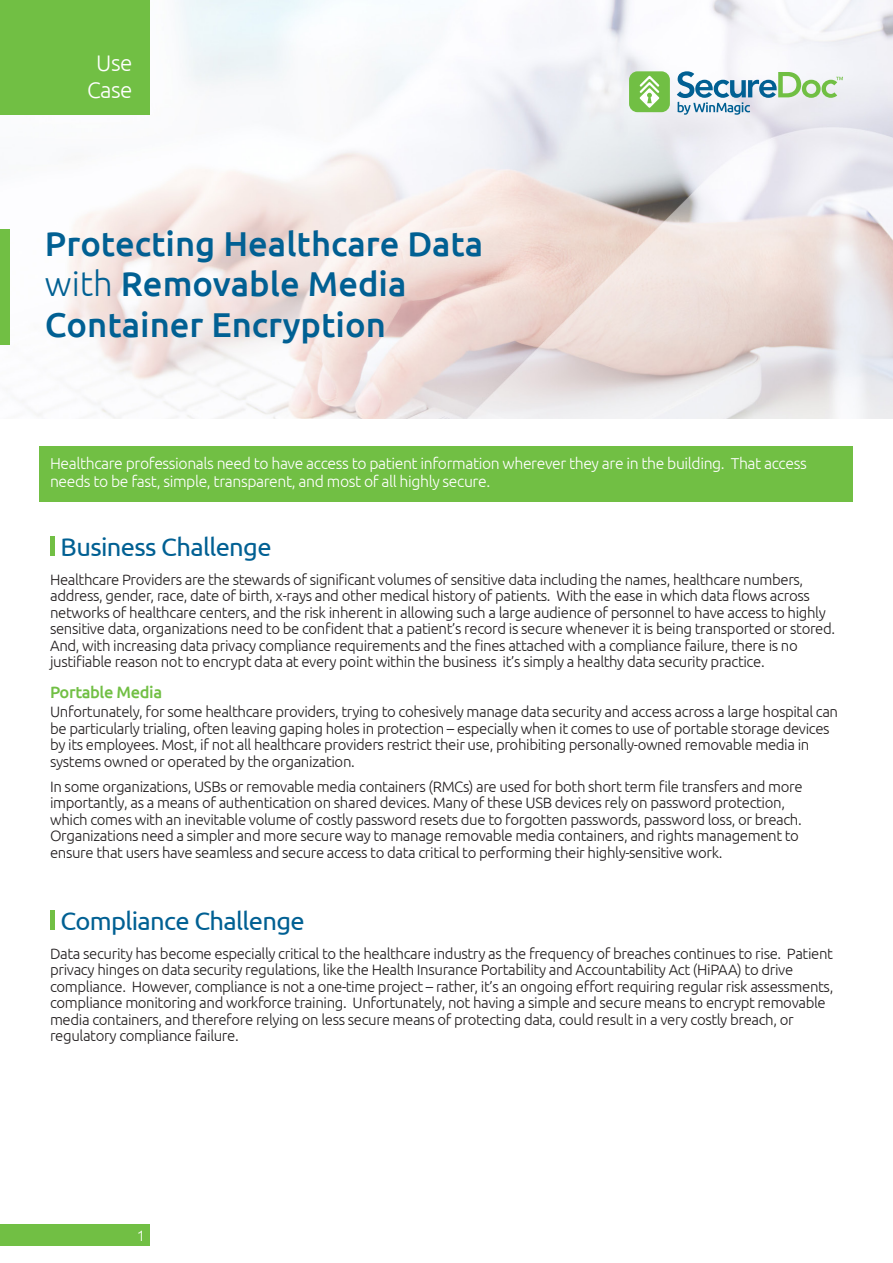
<style>
.page{position:relative;width:893px;height:1263px;background:#fff}
.page>*{position:absolute;margin:0;border:0;box-sizing:border-box;transform-origin:0 0}
.t1{font:500 34.5px/40.8px "Ubuntu";color:#016093}
.t2{font:25.5px "Ubuntu";letter-spacing:-.025em;color:#016093}
.t3{font:300 22.5px "Ubuntu";letter-spacing:-.025em;color:#fff}
.t4{font:500 16.5px "Ubuntu";letter-spacing:-.025em;color:#71bf44}
.t5{font:300 15.75px/18px "Ubuntu";letter-spacing:-.025em;color:#fff}
.t6{font:300 15px/16.5px "Ubuntu";letter-spacing:-.025em;color:#231f20}
.t7{font:300 15px "Ubuntu";color:#fff}
.s1{font-weight:300}
</style>
<div class="page">
<div style="left:39px;top:446px;width:813px;height:55px;background:#71bf44"></div>
<img style="left:0;top:0;width:893px;height:419px">
<div style="left:50px;top:537px;width:5px;height:19px;background:#71bf44"></div>
<div style="left:50px;top:910px;width:5px;height:19px;background:#71bf44"></div>
<div style="left:629px;top:71px;width:41px;height:41px;background:#71bf44;border-radius:8px"></div>
<svg style="left:640px;top:76px;width:19px;height:32px"></svg>
<svg style="left:677px;top:71px;width:166px;height:44px"></svg>
<div style="left:0;top:0;width:149px;height:115px;background:#71bf44"></div>
<div style="left:0;top:229px;width:10px;height:115px;background:#71bf44"></div>
<div style="left:0;top:1225px;width:149px;height:21px;background:#71bf44"></div>
<p class="t3" style="left:96px;top:49px;width:38px">Use</p>
<p class="t3" style="left:87px;top:76px;width:47px">Case</p>
<p class="t1" style="left:45px;top:222px;width:440px">Protecting Healthcare Data <span class="s1">with</span> Removable Media<br>Container Encryption</p>
<p class="t5" style="left:50px;top:454px;width:758px">Healthcare professionals need to have access to patient information wherever they are in the building. That access needs to be fast, simple, transparent, and most of all highly secure.</p>
<p class="t2" style="left:61px;top:531px;width:213px">Business Challenge</p>
<p class="t6" style="left:50px;top:571px;width:787px">Healthcare Providers are the stewards of significant volumes of sensitive data including the names, healthcare numbers, address, gender, race, date of birth, x-rays and other medical history of patients. With the ease in which data flows across networks of healthcare centers, and the risk inherent in allowing such a large audience of personnel to have access to highly sensitive data, organizations need to be confident that a patient’s record is secure whenever it is being transported or stored.<br>And, with increasing data privacy compliance requirements and the fines attached with a compliance failure, there is no justifiable reason not to encrypt data at every point within the business it’s simply a healthy data security practice.</p>
<p class="t4" style="left:50px;top:682px;width:114px">Portable Media</p>
<p class="t6" style="left:50px;top:703px;width:789px">Unfortunately, for some healthcare providers, trying to cohesively manage data security and access across a large hospital can be particularly trialing, often leaving gaping holes in protection – especially when it comes to use of portable storage devices by its employees. Most, if not all healthcare providers restrict their use, prohibiting personally-owned removable media in systems owned or operated by the organization.</p>
<p class="t6" style="left:50px;top:778px;width:754px">In some organizations, USBs or removable media containers (RMCs) are used for both short term file transfers and more importantly, as a means of authentication on shared devices. Many of these USB devices rely on password protection, which comes with an inevitable volume of costly password resets due to forgotten passwords, password loss, or breach.<br>Organizations need a simpler and more secure way to manage removable media containers, and rights management to ensure that users have seamless and secure access to data critical to performing their highly-sensitive work.</p>
<p class="t2" style="left:61px;top:905px;width:246px">Compliance Challenge</p>
<p class="t6" style="left:50px;top:945px;width:785px">Data security has become especially critical to the healthcare industry as the frequency of breaches continues to rise. Patient privacy hinges on data security regulations, like the Health Insurance Portability and Accountability Act (HiPAA) to drive compliance. However, compliance is not a one-time project – rather, it’s an ongoing effort requiring regular risk assessments, compliance monitoring and workforce training. Unfortunately, not having a simple and secure means to encrypt removable media containers, and therefore relying on less secure means of protecting data, could result in a very costly breach, or regulatory compliance failure.</p>
<p class="t7" style="left:137px;top:1227px;width:10px">1</p>
</div>
